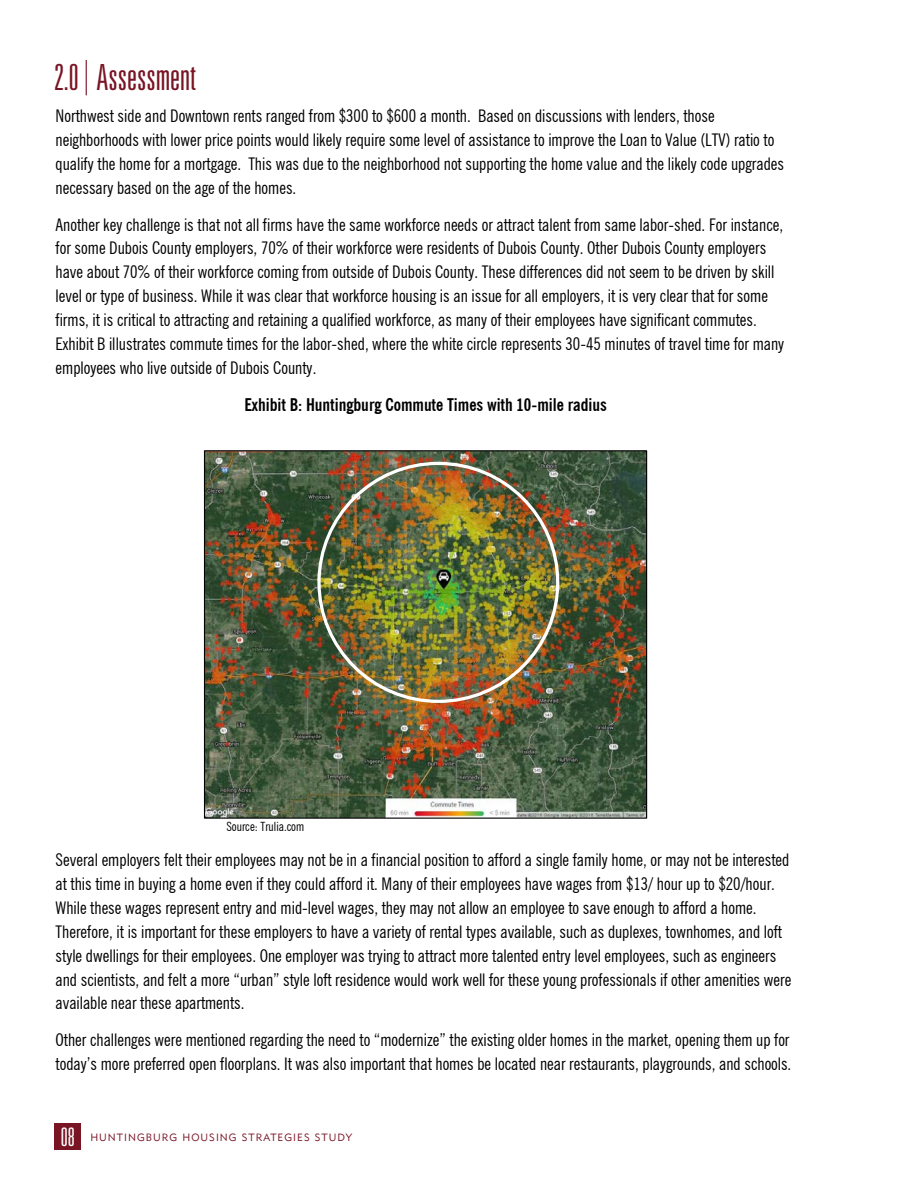
<style>
.page{position:relative;width:918px;height:1188px;background:#fff}
.page>*{position:absolute;margin:0;border:0;box-sizing:border-box;transform-origin:0 0}
.Old_Template_Text{font:300 ultra-condensed 48px "Univers LT Std";color:#791424;scale:.5 1}
.Old_Template_Text-2{font:300 ultra-condensed 36px "Univers LT Std";color:#791424}
.t1{font:300 ultra-condensed 25.5px "Univers LT Std";color:#fff}
.t2{font:condensed 17.4px/23.9px "News Gothic BT";color:#000}
.t3{font:700 condensed 17.4px "News Gothic BT";color:#000}
.t4{font:condensed 12.75px "News Gothic BT";letter-spacing:.005em;color:#000}
.t5{font:10.5px "Geometric 415 BT Lite A";letter-spacing:.1em;color:#791424}
</style>
<div class="page">
<div style="left:54px;top:1123px;width:27px;height:27px;background:#791424"></div>
<img style="left:206px;top:452px;width:439px;height:365px">
<p class="Old_Template_Text" style="left:84px;top:53px;width:12px">|</p>
<p class="Old_Template_Text-2" style="left:54px;top:59px;width:26px">2.0</p>
<p class="Old_Template_Text-2" style="left:96px;top:58px;width:101px">Assessment</p>
<p class="t2" style="left:56px;top:104px;width:730px">Northwest side and Downtown rents ranged from $300 to $600 a month. Based on discussions with lenders, those neighborhoods with lower price points would likely require some level of assistance to improve the Loan to Value (LTV) ratio to qualify the home for a mortgage. This was due to the neighborhood not supporting the home value and the likely code upgrades necessary based on the age of the homes.</p>
<p class="t2" style="left:56px;top:212px;width:730px">Another key challenge is that not all firms have the same workforce needs or attract talent from same labor-shed. For instance, for some Dubois County employers, 70% of their workforce were residents of Dubois County. Other Dubois County employers have about 70% of their workforce coming from outside of Dubois County. These differences did not seem to be driven by skill level or type of business. While it was clear that workforce housing is an issue for all employers, it is very clear that for some firms, it is critical to attracting and retaining a qualified workforce, as many of their employees have significant commutes.<br>Exhibit B illustrates commute times for the labor-shed, where the white circle represents 30-45 minutes of travel time for many employees who live outside of Dubois County.</p>
<p class="t3" style="left:244px;top:394px;width:364px">Exhibit B: Huntingburg Commute Times with 10-mile radius</p>
<p class="t4" style="left:226px;top:819px;width:79px">Source: Trulia.com</p>
<p class="t2" style="left:56px;top:847px;width:737px">Several employers felt their employees may not be in a financial position to afford a single family home, or may not be interested at this time in buying a home even if they could afford it. Many of their employees have wages from $13/ hour up to $20/hour.<br>While these wages represent entry and mid-level wages, they may not allow an employee to save enough to afford a home.<br>Therefore, it is important for these employers to have a variety of rental types available, such as duplexes, townhomes, and loft style dwellings for their employees. One employer was trying to attract more talented entry level employees, such as engineers and scientists, and felt a more “urban” style loft residence would work well for these young professionals if other amenities were available near these apartments.</p>
<p class="t2" style="left:56px;top:1028px;width:737px">Other challenges were mentioned regarding the need to “modernize” the existing older homes in the market, opening them up for today’s more preferred open floorplans. It was also important that homes be located near restaurants, playgrounds, and schools.</p>
<h3 class="t1" style="left:61px;top:1124px;width:16px">08</h3>
<p class="t5" style="left:90px;top:1131px;width:263px">HUNTINGBURG HOUSING STRATEGIES STUDY</p>
</div>
